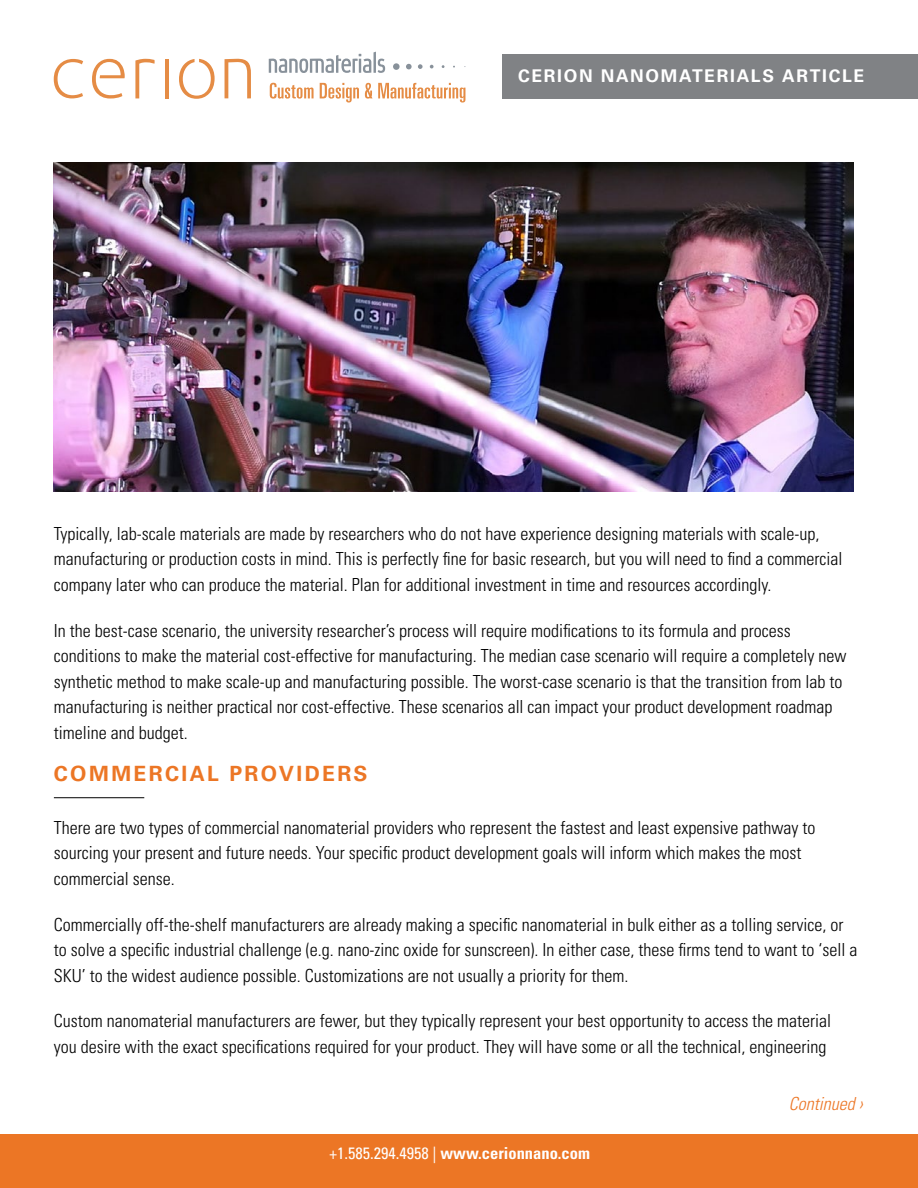
<style>
.page{position:relative;width:918px;height:1188px;background:#fff}
.page>*{position:absolute;margin:0;border:0;box-sizing:border-box;transform-origin:0 0}
.t1{font:700 21px "Univers LT Std";letter-spacing:.115em;color:#ec7625}
.t2{font:300 condensed 18px/25.5px "Univers LT Std";color:#000}
.t3{font:italic 300 condensed 18px "Univers LT Std";color:#ec7625}
.t4{font:700 17.55px "Univers LT Std";letter-spacing:.1em;color:#fff}
.t5{font:700 condensed 16.5px "Univers LT Std";color:#fff}
.s1{font-weight:400}
</style>
<div class="page">
<div style="left:0;top:1134px;width:918px;height:54px;background:#ec7625"></div>
<div style="left:502px;top:54px;width:416px;height:44px;background:#808285"></div>
<svg style="left:269px;top:52px;width:116px;height:21px"></svg>
<svg style="left:54px;top:59px;width:29px;height:39px"></svg>
<svg style="left:92px;top:59px;width:33px;height:40px"></svg>
<svg style="left:135px;top:59px;width:20px;height:39px"></svg>
<hr style="left:165px;top:59px;width:4px;height:40px;background:#e58c45">
<svg style="left:225px;top:58px;width:26px;height:40px"></svg>
<svg style="left:179px;top:59px;width:36px;height:40px"></svg>
<svg style="left:430px;top:65px;width:4px;height:3px"></svg>
<svg style="left:418px;top:64px;width:5px;height:5px"></svg>
<svg style="left:406px;top:64px;width:6px;height:5px"></svg>
<div style="left:393px;top:63px;width:7px;height:7px;background:#88919a;border-radius:50%"></div>
<svg style="left:270px;top:83px;width:44px;height:16px"></svg>
<svg style="left:320px;top:83px;width:39px;height:20px"></svg>
<svg style="left:365px;top:83px;width:7px;height:16px"></svg>
<svg style="left:378px;top:83px;width:87px;height:20px"></svg>
<hr style="left:54px;top:797px;width:90px;height:1px;background:#000">
<img style="left:54px;top:162px;width:799px;height:329px">
<p class="t4" style="left:518px;top:66px;width:348px">CERION NANOMATERIALS ARTICLE</p>
<p class="t2" style="left:54px;top:521px;width:790px">Typically, lab-scale materials are made by researchers who do not have experience designing materials with scale-up, manufacturing or production costs in mind. This is perfectly fine for basic research, but you will need to find a commercial company later who can produce the material. Plan for additional investment in time and resources accordingly.</p>
<p class="t2" style="left:54px;top:618px;width:794px">In the best-case scenario, the university researcher’s process will require modifications to its formula and process conditions to make the material cost-effective for manufacturing. The median case scenario will require a completely new synthetic method to make scale-up and manufacturing possible. The worst-case scenario is that the transition from lab to manufacturing is neither practical nor cost-effective. These scenarios all can impact your product development roadmap timeline and budget.</p>
<p class="t1" style="left:54px;top:762px;width:315px">COMMERCIAL PROVIDERS</p>
<p class="t2" style="left:54px;top:815px;width:763px">There are two types of commercial nanomaterial providers who represent the fastest and least expensive pathway to sourcing your present and future needs. Your specific product development goals will inform which makes the most commercial sense.</p>
<p class="t2" style="left:54px;top:912px;width:805px">Commercially off-the-shelf manufacturers are already making a specific nanomaterial in bulk either as a tolling service, or to solve a specific industrial challenge (e.g. nano-zinc oxide for sunscreen). In either case, these firms tend to want to ‘sell a<br>SKU’ to the widest audience possible. Customizations are not usually a priority for them.</p>
<p class="t2" style="left:54px;top:1008px;width:779px">Custom nanomaterial manufacturers are fewer, but they typically represent your best opportunity to access the material you desire with the exact specifications required for your product. They will have some or all the technical, engineering</p>
<p class="t5" style="left:329px;top:1143px;width:262px"><span class="s1">+1.585.294.4958 |</span> www.cerionnano.com</p>
<p class="t3" style="left:789px;top:1093px;width:75px">Continued ›</p>
</div>
